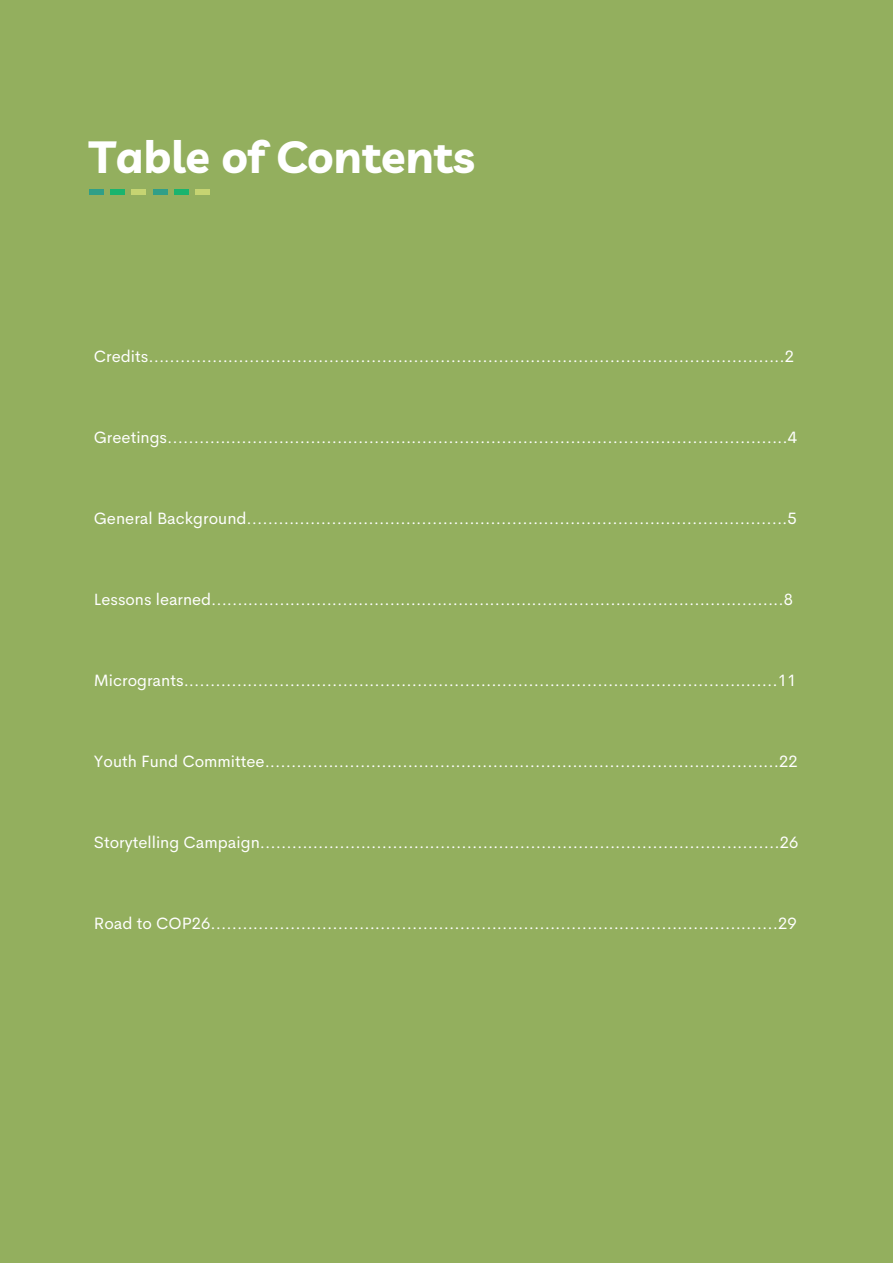
<style>
.page{position:relative;width:893px;height:1264px;background:#fff}
.page>*{position:absolute;margin:0;border:0;box-sizing:border-box;transform-origin:0 0}
.t1{font:700 45px "Livvic";color:#fff}
.t2{font:16.5px "Cerebri Sans";color:#fff}
.t3{font:16.35px "Cerebri Sans";color:#fff}
</style>
<div class="page">
<div style="left:0;top:0;width:892px;height:1262px;background:#93af5e"></div>
<div style="left:110px;top:190px;width:15px;height:5px;background:#1ab46e"></div>
<div style="left:89px;top:190px;width:15px;height:5px;background:#309f88"></div>
<div style="left:131px;top:190px;width:15px;height:5px;background:#c6d472"></div>
<div style="left:174px;top:190px;width:14px;height:5px;background:#1ab46e"></div>
<div style="left:153px;top:190px;width:14px;height:5px;background:#309f88"></div>
<div style="left:195px;top:190px;width:14px;height:5px;background:#c6d472"></div>
<h1 class="t1" style="left:89px;top:128px;width:387px">Table of Contents</h1>
<p class="t2" style="left:94px;top:346px;width:701px">Credits........................................................................................................................2</p>
<p class="t2" style="left:94px;top:427px;width:704px">Greetings.....................................................................................................................4</p>
<p class="t2" style="left:94px;top:508px;width:704px">General Background......................................................................................................5</p>
<p class="t3" style="left:94px;top:589px;width:700px">Lessons learned.............................................................................................................8</p>
<p class="t2" style="left:94px;top:669px;width:704px">Microgrants................................................................................................................11</p>
<p class="t2" style="left:94px;top:750px;width:705px">Youth Fund Committee.................................................................................................22</p>
<p class="t2" style="left:94px;top:831px;width:705px">Storytelling Campaign..................................................................................................26</p>
<p class="t2" style="left:94px;top:912px;width:704px">Road to COP26...........................................................................................................29</p>
</div>
